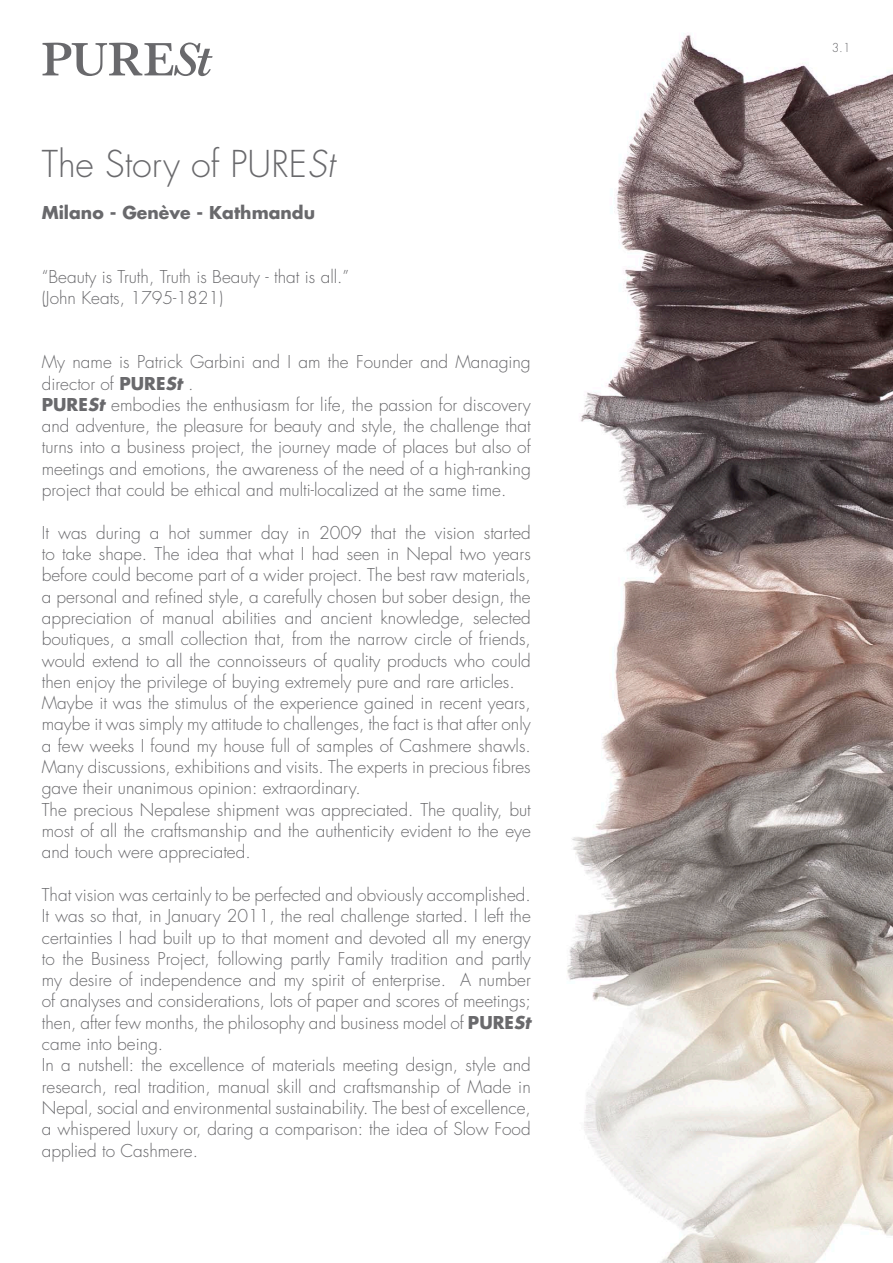
<style>
.page{position:relative;width:893px;height:1263px;background:#fff}
.page>*{position:absolute;margin:0;border:0;box-sizing:border-box;transform-origin:0 0}
.t1{font:300 36px "Futura";color:#69696c}
.t2{font:300 17.25px/21.3px "Futura";color:#69696c}
.t3{font:700 17.25px "Futura";color:#69696c}
.t4{font:300 12px "Futura";color:#69696c}
.s1{font-style:italic}
.s2{font-weight:700}
.s3{font-weight:700;font-style:italic}
</style>
<div class="page">
<svg style="left:43px;top:43px;width:170px;height:33px"></svg>
<img style="left:567px;top:35px;width:326px;height:1228px">
<h1 class="t1" style="left:42px;top:140px;width:294px">The Story of PURE<span class="s1">St</span></h1>
<p class="t3" style="left:42px;top:201px;width:275px">Milano - Genève - Kathmandu</p>
<p class="t2" style="left:42px;top:266px;width:309px">“Beauty is Truth, Truth is Beauty - that is all.” (John Keats, 1795-1821)</p>
<p class="t2" style="left:42px;top:351px;width:491px">My name is Patrick Garbini and I am the Founder and Managing director of <span class="s2">PURE</span><span class="s3">St</span> <span class="s1">.<br></span><span class="s2">PURE</span><span class="s3">St</span> embodies the enthusiasm for life, the passion for discovery and adventure, the pleasure for beauty and style, the challenge that turns into a business project, the journey made of places but also of meetings and emotions, the awareness of the need of a high-ranking project that could be ethical and multi-localized at the same time.</p>
<p class="t2" style="left:42px;top:522px;width:491px">It was during a hot summer day in 2009 that the vision started to take shape. The idea that what I had seen in Nepal two years before could become part of a wider project. The best raw materials, a personal and refined style, a carefully chosen but sober design, the appreciation of manual abilities and ancient knowledge, selected boutiques, a small collection that, from the narrow circle of friends, would extend to all the connoisseurs of quality products who could then enjoy the privilege of buying extremely pure and rare articles.<br>Maybe it was the stimulus of the experience gained in recent years, maybe it was simply my attitude to challenges, the fact is that after only a few weeks I found my house full of samples of Cashmere shawls.<br>Many discussions, exhibitions and visits. The experts in precious fibres gave their unanimous opinion: extraordinary.<br>The precious Nepalese shipment was appreciated. The quality, but most of all the craftsmanship and the authenticity evident to the eye and touch were appreciated.</p>
<p class="t2" style="left:42px;top:884px;width:491px">That vision was certainly to be perfected and obviously accomplished.<br>It was so that, in January 2011, the real challenge started. I left the certainties I had built up to that moment and devoted all my energy to the Business Project, following partly Family tradition and partly my desire of independence and my spirit of enterprise. A number of analyses and considerations, lots of paper and scores of meetings; then, after few months, the philosophy and business model of <span class="s2">PURE</span><span class="s3">St </span>came into being.<br>In a nutshell: the excellence of materials meeting design, style and research, real tradition, manual skill and craftsmanship of Made in Nepal, social and environmental sustainability. The best of excellence, a whispered luxury or, daring a comparison: the idea of Slow Food applied to Cashmere.</p>
<p class="t4" style="left:832px;top:40px;width:20px">3.1</p>
</div>
